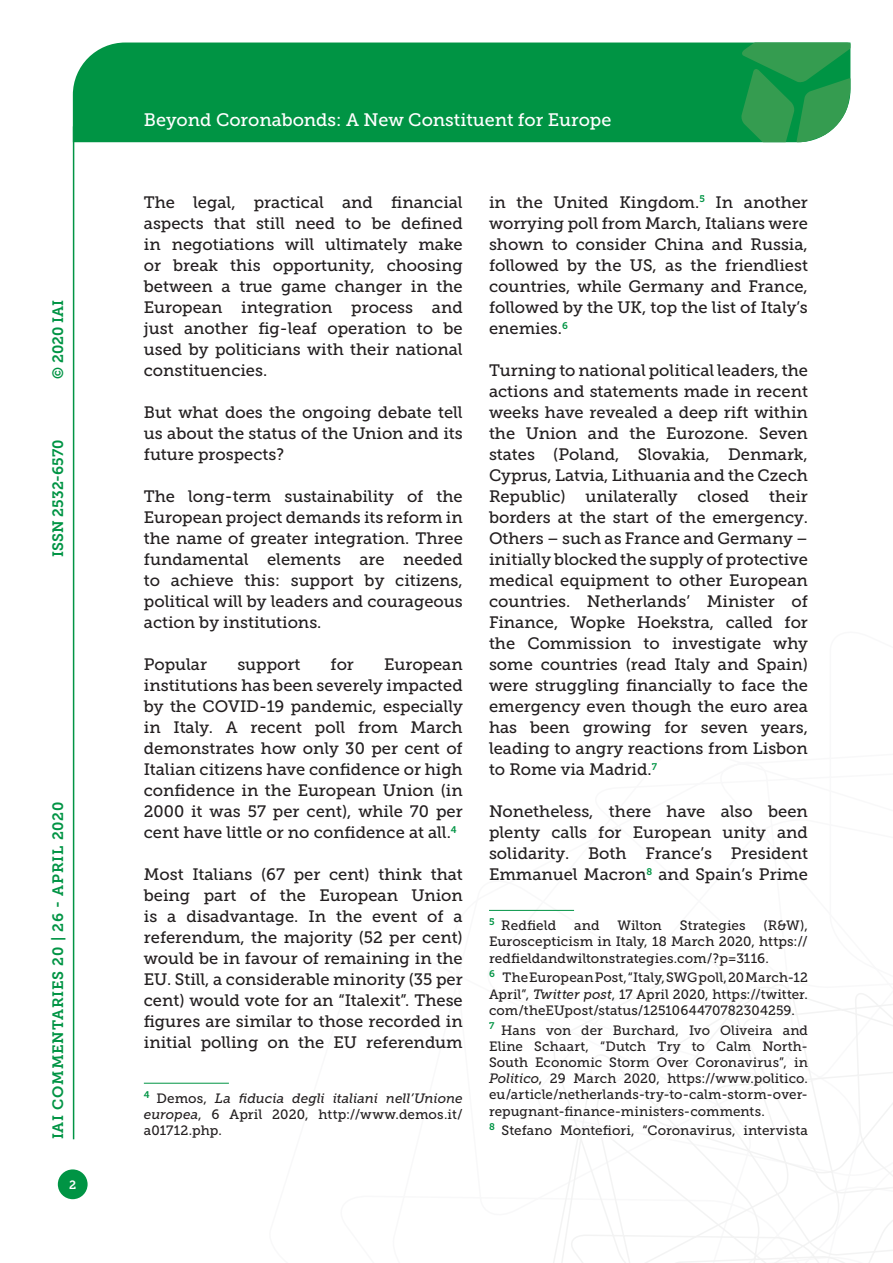
<style>
.page{position:relative;width:893px;height:1263px;background:#fff}
.page>*{position:absolute;margin:0;border:0;box-sizing:border-box;transform-origin:0 0}
.t1{font:18px "Museo Slab 500";color:#fff}
.Testo{font:16.5px/21px "Museo Slab 500";color:#231f20;text-align:justify}
.t2{font:15px "Museo Slab 700";letter-spacing:.05em;color:#009444}
.t3{font:15px "Museo Slab 700";color:#009444}
.Nota{font:13.5px/16.2px "Museo Slab 500";letter-spacing:.005em;color:#231f20;text-align:justify}
.t4{font:12px "Museo Slab 700";color:#fff}
.s1{font-style:italic}
</style>
<div class="page">
<svg style="left:553px;top:960px;width:340px;height:303px"></svg>
<div style="left:73px;top:43px;width:668px;height:99px;background:#009444"></div>
<svg style="left:741px;top:43px;width:109px;height:99px;background:#319e55"></svg>
<div style="left:58px;top:1169px;width:30px;height:30px;background:#009444;border-radius:50%"></div>
<hr style="left:73px;top:126px;width:1px;height:1013px;background:#009444">
<hr style="left:144px;top:1083px;width:85px;height:1px;background:#009444">
<hr style="left:489px;top:910px;width:85px;height:1px;background:#009444">
<p class="t2" style="left:50px;top:379px;width:80px;rotate:-90deg">© 2020 IAI</p>
<p class="t3" style="left:50px;top:557px;width:119px;rotate:-90deg">ISSN 2532-6570</p>
<p class="t2" style="left:50px;top:1139px;width:339px;rotate:-90deg">IAI COMMENTARIES 20 | 26 - APRIL 2020</p>
<p class="t4" style="left:69px;top:1178px;width:9px">2</p>
<p class="t1" style="left:144px;top:110px;width:469px">Beyond Coronabonds: A New Constituent for Europe</p>
<p class="Testo" style="left:144px;top:192px;width:320px">The legal, practical and financial aspects that still need to be defined in negotiations will ultimately make or break this opportunity, choosing between a true game changer in the European integration process and just another fig-leaf operation to be used by politicians with their national constituencies.</p>
<p class="Testo" style="left:144px;top:402px;width:320px">But what does the ongoing debate tell us about the status of the Union and its future prospects?</p>
<p class="Testo" style="left:144px;top:486px;width:320px">The long-term sustainability of the European project demands its reform in the name of greater integration. Three fundamental elements are needed to achieve this: support by citizens, political will by leaders and courageous action by institutions.</p>
<p class="Testo" style="left:144px;top:654px;width:65px">Popular</p>
<p class="Testo" style="left:237px;top:654px;width:65px">support</p>
<p class="Testo" style="left:331px;top:654px;width:25px">for</p>
<p class="Testo" style="left:144px;top:654px;width:320px;text-indent:240px">European institutions has been severely impacted by the COVID-19 pandemic, especially in Italy. A recent poll from March demonstrates how only 30 per cent of Italian citizens have confidence or high confidence in the European Union (in 2000 it was 57 per cent), while 70 per cent have little or no confidence at all.<sup>4</sup></p>
<p class="Testo" style="left:144px;top:864px;width:320px">Most Italians (67 per cent) think that being part of the European Union is a disadvantage. In the event of a referendum, the majority (52 per cent) would be in favour of remaining in the EU. Still, a considerable minority (35 per cent) would vote for an “Italexit”. These figures are similar to those recorded in initial polling on the EU referendum</p>
<p class="Nota" style="left:144px;top:1090px;width:320px"><sup>4</sup> Demos, <span class="s1">La fiducia degli italiani nell’Unione europea</span>, 6 April 2020, http://www.demos.it/ a01712.php.</p>
<p class="Testo" style="left:489px;top:192px;width:320px">in the United Kingdom.<sup>5</sup> In another worrying poll from March, Italians were shown to consider China and Russia, followed by the US, as the friendliest countries, while Germany and France, followed by the UK, top the list of Italy’s enemies.<sup>6</sup></p>
<p class="Testo" style="left:489px;top:360px;width:320px">Turning to national political leaders, the actions and statements made in recent weeks have revealed a deep rift within the Union and the Eurozone. Seven states (Poland, Slovakia, Denmark, Cyprus, Latvia, Lithuania and the Czech Republic) unilaterally closed their borders at the start of the emergency.<br>Others – such as France and Germany – initially blocked the supply of protective medical equipment to other European countries. Netherlands’ Minister of Finance, Wopke Hoekstra, called for the Commission to investigate why some countries (read Italy and Spain) were struggling financially to face the emergency even though the euro area has been growing for seven years, leading to angry reactions from Lisbon to Rome via Madrid.<sup>7</sup></p>
<p class="Testo" style="left:489px;top:801px;width:320px">Nonetheless, there have also been plenty calls for European unity and solidarity. Both France’s President Emmanuel Macron<sup>8</sup> and Spain’s Prime</p>
<p class="Nota" style="left:489px;top:917px;width:69px"><sup>5</sup> Redfield</p>
<p class="Nota" style="left:574px;top:917px;width:27px">and</p>
<p class="Nota" style="left:618px;top:917px;width:46px">Wilton</p>
<p class="Nota" style="left:680px;top:917px;width:67px">Strategies</p>
<p class="Nota" style="left:489px;top:917px;width:320px;text-indent:275px">(R&amp;W), Euroscepticism in Italy, 18 March 2020, https:// redfieldandwiltonstrategies.com/?p=3116.</p>
<p class="Nota" style="left:489px;top:970px;width:320px"><sup>6</sup> The European Post, “Italy, SWG poll, 20 March-12<br>April”, <span class="s1">Twitter post</span>, 17 April 2020, https://twitter. com/theEUpost/status/1251064470782304259.</p>
<p class="Nota" style="left:489px;top:1022px;width:320px"><sup>7</sup> Hans von der Burchard, Ivo Oliveira and Eline Schaart, “Dutch Try to Calm North-South Economic Storm Over Coronavirus”, in <span class="s1">Politico</span>, 29 March 2020, https://www.politico. eu/article/netherlands-try-to-calm-storm-over&shy;repugnant-finance-ministers-comments.</p>
<p class="Nota" style="left:489px;top:1123px;width:320px"><sup>8</sup> Stefano Montefiori, “Coronavirus, intervista</p>
</div>
